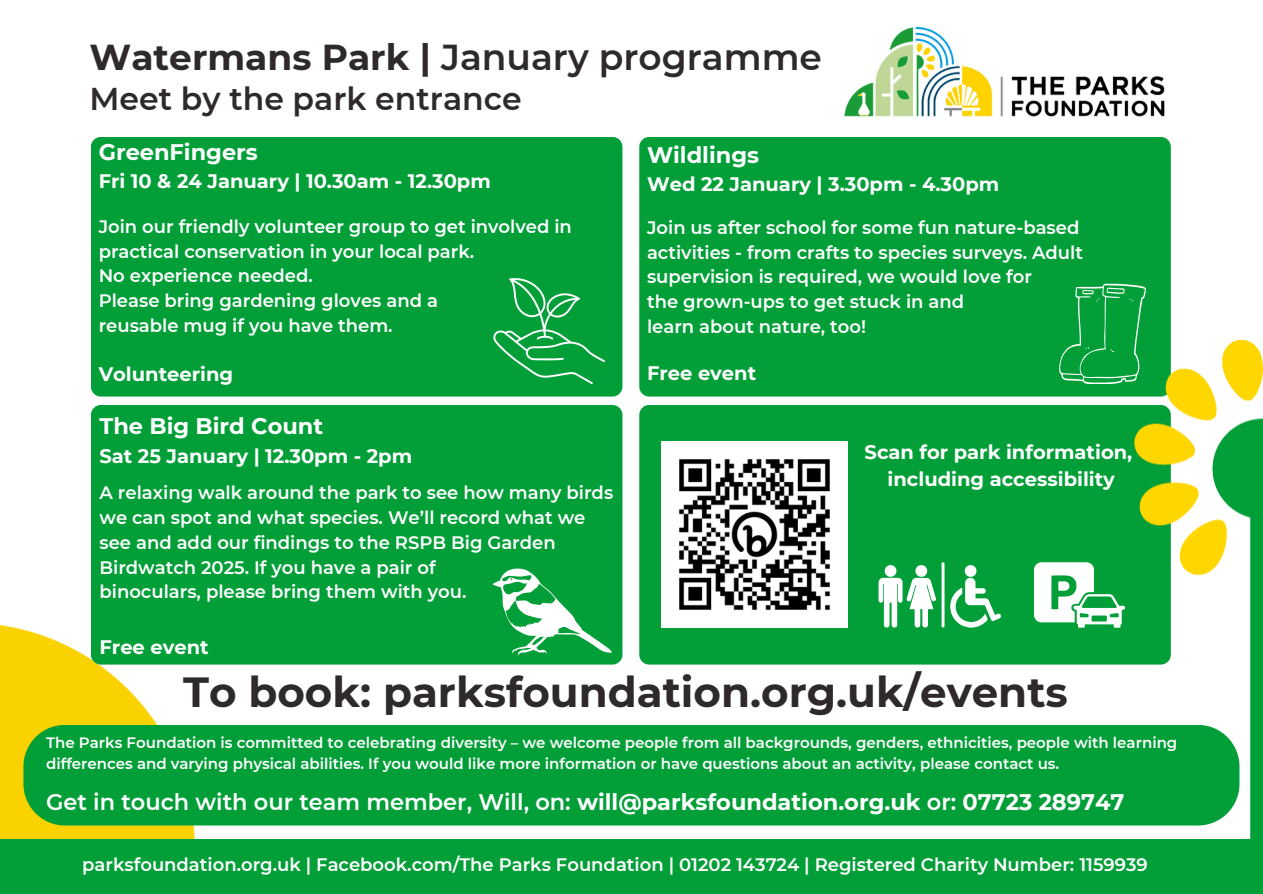
<style>
.page{position:relative;width:1263px;height:894px;background:#fff}
.page>*{position:absolute;margin:0;border:0;box-sizing:border-box;transform-origin:0 0}
.t1{font:700 42px "Montserrat";color:#2e292b}
.t2{font:600 36px "Montserrat";color:#2e292b}
.t3{font:600 31.5px "Montserrat";color:#2e292b}
.t4{font:600 22.5px "Montserrat";color:#fff}
.t5{font:700 22.5px "Montserrat";color:#fff}
.t6{font:700 19.5px/27px "Montserrat";color:#fff;text-align:center}
.t7{font:600 18px/24.8px "Montserrat";color:#fff}
.t8{font:600 15px/21px "Montserrat";color:#fff}
.s1{font-weight:700}
</style>
<div class="page">
<img style="left:0;top:624px;width:518px;height:214px">
<div style="left:0;top:838px;width:1263px;height:55px;background:#029f38"></div>
<div style="left:639px;top:137px;width:532px;height:259px;background:#029f38;border-radius:10px"></div>
<div style="left:91px;top:137px;width:531px;height:259px;background:#029f38;border-radius:10px"></div>
<img style="left:844px;top:26px;width:321px;height:91px">
<div style="left:23px;top:724px;width:1111px;height:101px;background:#029f38"></div>
<div style="left:91px;top:405px;width:531px;height:259px;background:#029f38;border-radius:10px"></div>
<div style="left:639px;top:405px;width:532px;height:259px;background:#029f38;border-radius:10px"></div>
<img style="left:662px;top:441px;width:185px;height:186px">
<hr style="left:942px;top:562px;width:2px;height:65px;background:#fff">
<svg style="left:950px;top:565px;width:51px;height:62px"></svg>
<svg style="left:878px;top:565px;width:58px;height:62px"></svg>
<svg style="left:1034px;top:562px;width:91px;height:65px"></svg>
<img style="left:1134px;top:340px;width:129px;height:498px">
<svg style="left:493px;top:278px;width:112px;height:106px"></svg>
<svg style="left:493px;top:568px;width:119px;height:88px"></svg>
<svg style="left:1059px;top:283px;width:87px;height:101px"></svg>
<p class="t2" style="left:90px;top:35px;width:734px"><span class="s1">Watermans Park |</span> January programme</p>
<p class="t3" style="left:90px;top:80px;width:434px">Meet by the park entrance</p>
<h4 class="t5" style="left:99px;top:138px;width:161px">GreenFingers</h4>
<h4 class="t6" style="left:99px;top:167px;width:394px">Fri 10 &amp; 24 January | 10.30am - 12.30pm</h4>
<h4 class="t7" style="left:99px;top:214px;width:475px">Join our friendly volunteer group to get involved in practical conservation in your local park.<br>No experience needed.<br>Please bring gardening gloves and a<br>reusable mug if you have them.</h4>
<h4 class="t6" style="left:99px;top:361px;width:136px">Volunteering</h4>
<p class="t5" style="left:99px;top:412px;width:225px">The Big Bird Count</p>
<p class="t6" style="left:99px;top:442px;width:314px">Sat 25 January | 12.30pm - 2pm</p>
<p class="t7" style="left:99px;top:480px;width:515px">A relaxing walk around the park to see how many birds we can spot and what species. We’ll record what we see and add our findings to the RSPB Big Garden Birdwatch 2025. If you have a pair of<br>binoculars, please bring them with you.</p>
<h3 class="t6" style="left:99px;top:633px;width:111px">Free event</h3>
<h4 class="t1" style="left:183px;top:665px;width:886px">To book: parksfoundation.org.uk/events</h4>
<h4 class="t5" style="left:647px;top:141px;width:114px">Wildlings</h4>
<h4 class="t6" style="left:647px;top:170px;width:354px">Wed 22 January | 3.30pm - 4.30pm</h4>
<h4 class="t7" style="left:647px;top:215px;width:437px">Join us after school for some fun nature-based activities - from crafts to species surveys. Adult supervision is required, we would love for<br>the grown-ups to get stuck in and<br>learn about nature, too!</h4>
<p class="t6" style="left:647px;top:359px;width:111px">Free event</p>
<h4 class="t6" style="left:865px;top:438px;width:269px">Scan for park information, including accessibility</h4>
<p class="t8" style="left:46px;top:731px;width:1133px">The Parks Foundation is committed to celebrating diversity – we welcome people from all backgrounds, genders, ethnicities, people with learning differences and varying physical abilities. If you would like more information or have questions about an activity, please contact us.</p>
<h2 class="t4" style="left:46px;top:788px;width:1080px">Get in touch with our team member, Will, on: <span class="s1">will@parksfoundation.org.uk</span> or: <span class="s1">07723 289747</span></h2>
<h4 class="t7" style="left:82px;top:851px;width:1067px">parksfoundation.org.uk | Facebook.com/The Parks Foundation | 01202 143724 | Registered Charity Number: 1159939</h4>
</div>
